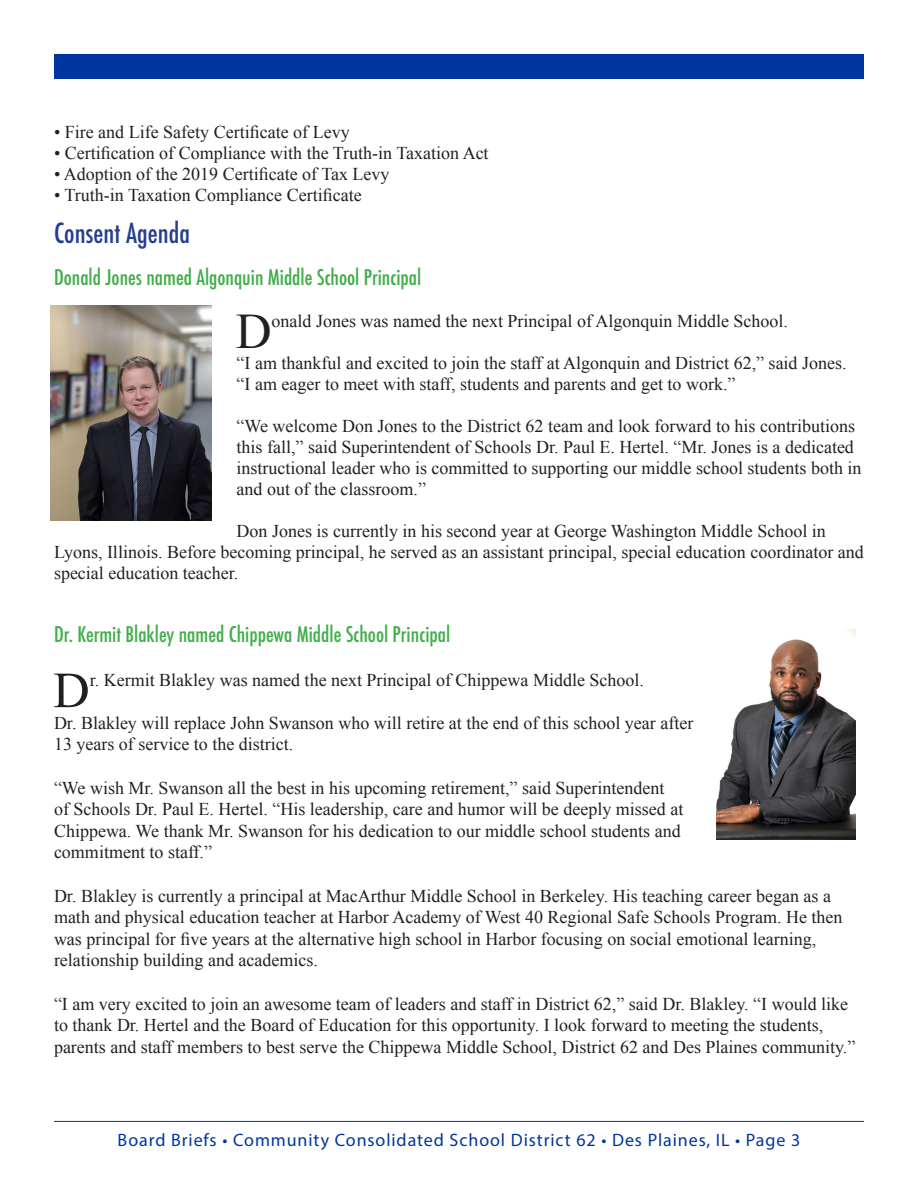
<style>
.page{position:relative;width:918px;height:1188px;background:#fff}
.page>*{position:absolute;margin:0;border:0;box-sizing:border-box;transform-origin:0 0}
.bodycopy{font:50.55px "Times New Roman";color:#231f20}
.bodycopy-2{font:49.65px "Times New Roman";color:#231f20}
.bodycopy-3{font:500 condensed 27px "Futura";color:#253f8e}
.bodycopy-4{font:500 condensed 21px "Futura";color:#40ae49}
.bodycopy-5{font:18px/21.6px "Times New Roman";color:#231f20}
.t1{font:18px "Myriad Pro";letter-spacing:.05em;color:#0036a0}
</style>
<div class="page">
<hr style="left:54px;top:1121px;width:810px;height:1px;background:#0036a0">
<div style="left:54px;top:54px;width:810px;height:25px;background:#0036a0"></div>
<img style="left:51px;top:306px;width:161px;height:214px">
<img style="left:716px;top:630px;width:140px;height:209px">
<p class="bodycopy-5" style="left:54px;top:121px;width:297px">• Fire and Life Safety Certificate of Levy</p>
<p class="bodycopy-5" style="left:54px;top:142px;width:436px">• Certification of Compliance with the Truth-in Taxation Act</p>
<p class="bodycopy-5" style="left:54px;top:163px;width:337px">• Adoption of the 2019 Certificate of Tax Levy</p>
<p class="bodycopy-5" style="left:54px;top:184px;width:309px">• Truth-in Taxation Compliance Certificate</p>
<p class="bodycopy-3" style="left:54px;top:215px;width:138px">Consent Agenda</p>
<p class="bodycopy-4" style="left:54px;top:264px;width:369px">Donald Jones named Algonquin Middle School Principal</p>
<p class="bodycopy-2" style="left:236px;top:298px;width:37px">D</p>
<p class="bodycopy-5" style="left:272px;top:310px;width:518px">onald Jones was named the next Principal of Algonquin Middle School.</p>
<p class="bodycopy-5" style="left:237px;top:352px;width:612px;line-height:21px">“I am thankful and excited to join the staff at Algonquin and District 62,” said Jones. “I am eager to meet with staff, students and parents and get to work.”</p>
<p class="bodycopy-5" style="left:237px;top:415px;width:626px;line-height:21px">“We welcome Don Jones to the District 62 team and look forward to his contributions this fall,” said Superintendent of Schools Dr. Paul E. Hertel. “Mr. Jones is a dedicated instructional leader who is committed to supporting our middle school students both in and out of the classroom.”</p>
<p class="bodycopy-5" style="left:54px;top:520px;width:811px;line-height:21px;text-indent:183px">Don Jones is currently in his second year at George Washington Middle School in<br>Lyons, Illinois. Before becoming principal, he served as an assistant principal, special education coordinator and special education teacher.</p>
<p class="bodycopy-4" style="left:54px;top:621px;width:398px">Dr. Kermit Blakley named Chippewa Middle School Principal</p>
<p class="bodycopy" style="left:53px;top:656px;width:38px">D</p>
<p class="bodycopy-5" style="left:90px;top:668px;width:556px">r. Kermit Blakley was named the next Principal of Chippewa Middle School.</p>
<p class="bodycopy-5" style="left:54px;top:712px;width:641px">Dr. Blakley will replace John Swanson who will retire at the end of this school year after<br>13 years of service to the district.</p>
<p class="bodycopy-5" style="left:54px;top:776px;width:631px">“We wish Mr. Swanson all the best in his upcoming retirement,” said Superintendent of Schools Dr. Paul E. Hertel. “His leadership, care and humor will be deeply missed at Chippewa. We thank Mr. Swanson for his dedication to our middle school students and commitment to staff.”</p>
<p class="bodycopy-5" style="left:54px;top:884px;width:790px">Dr. Blakley is currently a principal at MacArthur Middle School in Berkeley. His teaching career began as a math and physical education teacher at Harbor Academy of West 40 Regional Safe Schools Program. He then was principal for five years at the alternative high school in Harbor focusing on social emotional learning, relationship building and academics.</p>
<p class="bodycopy-5" style="left:54px;top:992px;width:803px">“I am very excited to join an awesome team of leaders and staff in District 62,” said Dr. Blakley. “I would like to thank Dr. Hertel and the Board of Education for this opportunity. I look forward to meeting the students, parents and staff members to best serve the Chippewa Middle School, District 62 and Des Plaines community.”</p>
<p class="t1" style="left:118px;top:1129px;width:684px">Board Briefs • Community Consolidated School District 62 • Des Plaines, IL • Page 3</p>
</div>
